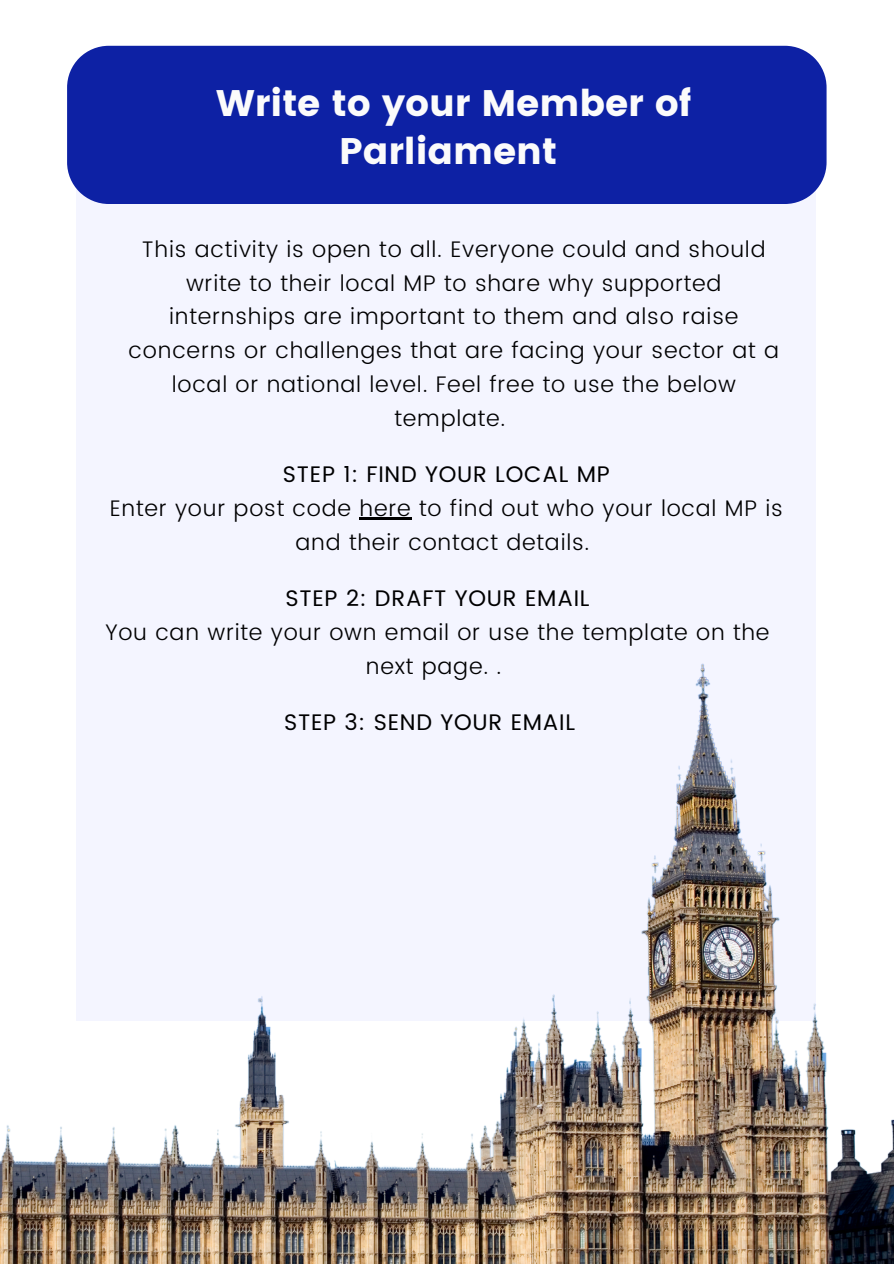
<style>
.page{position:relative;width:894px;height:1264px;background:#fff}
.page>*{position:absolute;margin:0;border:0;box-sizing:border-box;transform-origin:0 0}
.t1{font:36.9px/48.3px "Poppins";letter-spacing:-.005em;color:#fbfbfb;text-align:center}
.t2{font:300 22.5px/33.8px "Poppins";letter-spacing:.035em;color:#000;text-align:center}
.t3{font:22.5px "Poppins";letter-spacing:.035em;color:#000}
</style>
<div class="page">
<svg style="left:246px;top:45px;width:134px;height:1px"></svg>
<div style="left:76px;top:94px;width:740px;height:926px;background:#f4f5ff"></div>
<div style="left:67px;top:46px;width:759px;height:158px;background:#0d21a4"></div>
<img style="left:0;top:663px;width:893px;height:600px">
<hr style="left:359px;top:517px;width:52px;height:2px;background:#000">
<h1 class="t1" style="left:216px;top:79px;width:476px">Write to your Member of<br>Parliament</h1>
<p class="t2" style="left:129px;top:232px;width:651px">This activity is open to all. Everyone could and should write to their local MP to share why supported internships are important to them and also raise concerns or challenges that are facing your sector at a local or national level. Feel free to use the below template.</p>
<p class="t3" style="left:283px;top:461px;width:328px">STEP 1: FIND YOUR LOCAL MP</p>
<p class="t2" style="left:110px;top:491px;width:674px">Enter your post code here to find out who your local MP is and their contact details.</p>
<p class="t3" style="left:285px;top:585px;width:305px">STEP 2: DRAFT YOUR EMAIL</p>
<p class="t2" style="left:105px;top:615px;width:665px">You can write your own email or use the template on the next page. .</p>
<p class="t3" style="left:284px;top:709px;width:292px">STEP 3: SEND YOUR EMAIL</p>
</div>
